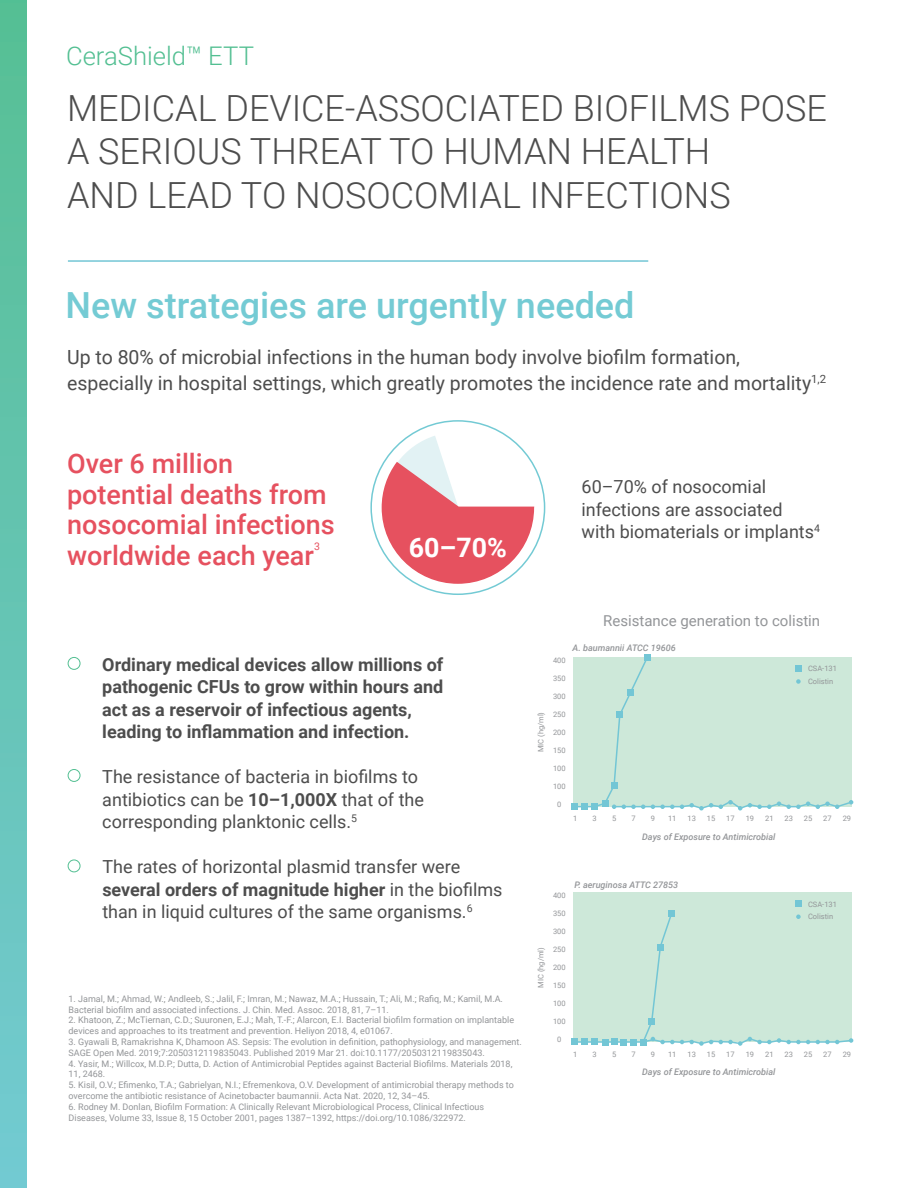
<style>
.page{position:relative;width:918px;height:1188px;background:#fff}
.page>*{position:absolute;margin:0;border:0;box-sizing:border-box;transform-origin:0 0}
.t1{font:300 36px/43.2px "Roboto";color:#4d4d4d}
.t2{font:500 36px "Roboto";color:#74cbd4}
.t3{font:500 27px/30.6px "Roboto";color:#e6515f}
.t4{font:700 26.85px "Roboto";color:#fff}
.t5{font:300 25.65px "Roboto";color:#53bf92}
.t6{font:19.5px/25.5px "Roboto";color:#4d4d4d}
.t7{font:18px/22.5px "Roboto";color:#4d4d4d}
.t8{font:700 18px/22.5px "Roboto";color:#4d4d4d}
.t9{font:15px "Roboto";color:#939598}
.t10{font:10.5px "Roboto";color:#e6515f}
.t11{font:9px/10.8px "Roboto";color:#939598}
.t12{font:italic 500 9px "Roboto";color:#939598}
.t13{font:7.5px/12.5px "Roboto";color:#939598}
.s1{font-weight:700}
</style>
<div class="page">
<div style="left:0;top:0;width:26px;height:1188px;background:linear-gradient(to bottom,#56bf94,#73cad2)"></div>
<svg style="left:381px;top:436px;width:154px;height:149px"></svg>
<hr style="left:68px;top:260px;width:580px;height:2px;background:#73c6d5">
<div style="left:571px;top:803px;width:7px;height:7px;background:#73c6d5"></div>
<div style="left:644px;top:654px;width:7px;height:7px;background:#73c6d5"></div>
<div style="left:573px;top:657px;width:280px;height:154px;background:#cde8d9"></div>
<div style="left:571px;top:1038px;width:7px;height:7px;background:#73c6d5"></div>
<div style="left:573px;top:893px;width:280px;height:153px;background:#cde8d9"></div>
<div style="left:68px;top:657px;width:12px;height:13px;border:1px solid #53bf92;border-radius:50%"></div>
<div style="left:68px;top:769px;width:12px;height:13px;border:1px solid #53bf92;border-radius:50%"></div>
<div style="left:68px;top:860px;width:12px;height:12px;border:1px solid #53bf92;border-radius:50%"></div>
<h3 class="t5" style="left:66px;top:38px;width:190px">CeraShield™ ETT</h3>
<h1 class="t1" style="left:67px;top:85px;width:762px">MEDICAL DEVICE-ASSOCIATED BIOFILMS POSE<br>A SERIOUS THREAT TO HUMAN HEALTH<br>AND LEAD TO NOSOCOMIAL INFECTIONS</h1>
<h1 class="t2" style="left:66px;top:280px;width:570px">New strategies are urgently needed</h1>
<h3 class="t6" style="left:67px;top:344px;width:761px">Up to 80% of microbial infections in the human body involve biofilm formation, especially in hospital settings, which greatly promotes the incidence rate and mortality<sup>1,2</sup></h3>
<h2 class="t3" style="left:67px;top:447px;width:269px">Over 6 million potential deaths from nosocomial infections worldwide each year</h2>
<p class="t10" style="left:314px;top:539px;width:7px">3</p>
<h3 class="t4" style="left:409px;top:529px;width:100px">60–70%</h3>
<h3 class="t7" style="left:582px;top:475px;width:240px">60–70% of nosocomial infections are associated with biomaterials or implants<sup>4</sup></h3>
<h3 class="t8" style="left:102px;top:652px;width:343px">Ordinary medical devices allow millions of pathogenic CFUs to grow within hours and act as a reservoir of infectious agents, leading to inflammation and infection.</h3>
<h3 class="t7" style="left:102px;top:765px;width:323px">The resistance of bacteria in biofilms to antibiotics can be <span class="s1">10–1,000X</span> that of the corresponding planktonic cells.<sup>5</sup></h3>
<h3 class="t7" style="left:102px;top:855px;width:402px">The rates of horizontal plasmid transfer were <span class="s1">several orders of magnitude higher</span> in the biofilms than in liquid cultures of the same organisms.<sup>6</sup></h3>
<p class="t11" style="left:69px;top:993px;width:436px">1. Jamal, M.; Ahmad, W.; Andleeb, S.; Jalil, F.; Imran, M.; Nawaz, M.A.; Hussain, T.; Ali, M.; Rafiq, M.; Kamil, M.A.<br>Bacterial biofilm and associated infections. J. Chin. Med. Assoc. 2018, 81, 7–11.</p>
<p class="t11" style="left:69px;top:1014px;width:447px">2. Khatoon, Z.; McTiernan, C.D.; Suuronen, E.J.; Mah, T.-F.; Alarcon, E.I. Bacterial biofilm formation on implantable devices and approaches to its treatment and prevention. Heliyon 2018, 4, e01067.</p>
<p class="t11" style="left:69px;top:1036px;width:455px">3. Gyawali B, Ramakrishna K, Dhamoon AS. Sepsis: The evolution in definition, pathophysiology, and management.<br>SAGE Open Med. 2019;7:2050312119835043. Published 2019 Mar 21. doi:10.1177/2050312119835043.</p>
<p class="t11" style="left:69px;top:1058px;width:445px">4. Yasir, M.; Willcox, M.D.P.; Dutta, D. Action of Antimicrobial Peptides against Bacterial Biofilms. Materials 2018,<br>11, 2468.</p>
<p class="t11" style="left:69px;top:1079px;width:447px">5. Kisil, O.V.; Efimenko, T.A.; Gabrielyan, N.I.; Efremenkova, O.V. Development of antimicrobial therapy methods to overcome the antibiotic resistance of Acinetobacter baumannii. Acta Nat. 2020, 12, 34–45.</p>
<p class="t11" style="left:69px;top:1101px;width:417px">6. Rodney M. Donlan, Biofilm Formation: A Clinically Relevant Microbiological Process, Clinical Infectious<br>Diseases, Volume 33, Issue 8, 15 October 2001, pages 1387–1392, https://doi.org/10.1086/322972.</p>
<h3 class="t9" style="left:603px;top:610px;width:219px">Resistance generation to colistin</h3>
<p class="t12" style="left:573px;top:642px;width:105px">A. baumannii ATCC 19606</p>
<p class="t13" style="left:553px;top:654px;width:14px">400</p>
<p class="t13" style="left:553px;top:672px;width:14px">350</p>
<p class="t13" style="left:553px;top:690px;width:14px">300</p>
<p class="t13" style="left:553px;top:708px;width:14px">250</p>
<p class="t13" style="left:553px;top:726px;width:14px">200</p>
<p class="t13" style="left:553px;top:744px;width:14px">150</p>
<p class="t13" style="left:553px;top:762px;width:14px">100</p>
<p class="t13" style="left:553px;top:780px;width:14px">100</p>
<p class="t13" style="left:557px;top:798px;width:6px">0</p>
<p class="t13" style="left:534px;top:752px;width:42px;rotate:-90deg">MIC (hg/ml)</p>
<p class="t13" style="left:808px;top:662px;width:30px">CSA-131<br>Colistin</p>
<p class="t13" style="left:573px;top:812px;width:6px">1</p>
<p class="t13" style="left:593px;top:812px;width:6px">3</p>
<p class="t13" style="left:612px;top:812px;width:6px">5</p>
<p class="t13" style="left:631px;top:812px;width:6px">7</p>
<p class="t13" style="left:651px;top:812px;width:6px">9</p>
<p class="t13" style="left:668px;top:812px;width:10px">11</p>
<p class="t13" style="left:688px;top:812px;width:10px">13</p>
<p class="t13" style="left:707px;top:812px;width:10px">15</p>
<p class="t13" style="left:726px;top:812px;width:10px">17</p>
<p class="t13" style="left:746px;top:812px;width:10px">19</p>
<p class="t13" style="left:765px;top:812px;width:10px">21</p>
<p class="t13" style="left:785px;top:812px;width:10px">23</p>
<p class="t13" style="left:804px;top:812px;width:10px">25</p>
<p class="t13" style="left:823px;top:812px;width:10px">27</p>
<p class="t13" style="left:843px;top:812px;width:10px">29</p>
<p class="t12" style="left:642px;top:830px;width:135px">Days of Exposure to Antimicrobial</p>
<p class="t13" style="left:553px;top:889px;width:14px">400</p>
<p class="t13" style="left:553px;top:907px;width:14px">350</p>
<p class="t13" style="left:553px;top:925px;width:14px">300</p>
<p class="t13" style="left:553px;top:943px;width:14px">250</p>
<p class="t13" style="left:553px;top:961px;width:14px">200</p>
<p class="t13" style="left:553px;top:979px;width:14px">150</p>
<p class="t13" style="left:553px;top:997px;width:14px">100</p>
<p class="t13" style="left:553px;top:1015px;width:14px">100</p>
<p class="t13" style="left:557px;top:1033px;width:6px">0</p>
<p class="t13" style="left:534px;top:988px;width:42px;rotate:-90deg">MIC (hg/ml)</p>
<p class="t12" style="left:575px;top:878px;width:105px">P. aeruginosa ATTC 27853</p>
<p class="t13" style="left:808px;top:897px;width:30px">CSA-131<br>Colistin</p>
<p class="t13" style="left:573px;top:1048px;width:6px">1</p>
<p class="t13" style="left:593px;top:1048px;width:6px">3</p>
<p class="t13" style="left:612px;top:1048px;width:6px">5</p>
<p class="t13" style="left:631px;top:1048px;width:6px">7</p>
<p class="t13" style="left:651px;top:1048px;width:6px">9</p>
<p class="t13" style="left:668px;top:1048px;width:10px">11</p>
<p class="t13" style="left:688px;top:1048px;width:10px">13</p>
<p class="t13" style="left:707px;top:1048px;width:10px">15</p>
<p class="t13" style="left:726px;top:1048px;width:10px">17</p>
<p class="t13" style="left:746px;top:1048px;width:10px">19</p>
<p class="t13" style="left:765px;top:1048px;width:10px">21</p>
<p class="t13" style="left:785px;top:1048px;width:10px">23</p>
<p class="t13" style="left:804px;top:1048px;width:10px">25</p>
<p class="t13" style="left:823px;top:1048px;width:10px">27</p>
<p class="t13" style="left:843px;top:1048px;width:10px">29</p>
<p class="t12" style="left:642px;top:1065px;width:135px">Days of Exposure to Antimicrobial</p>
</div>
